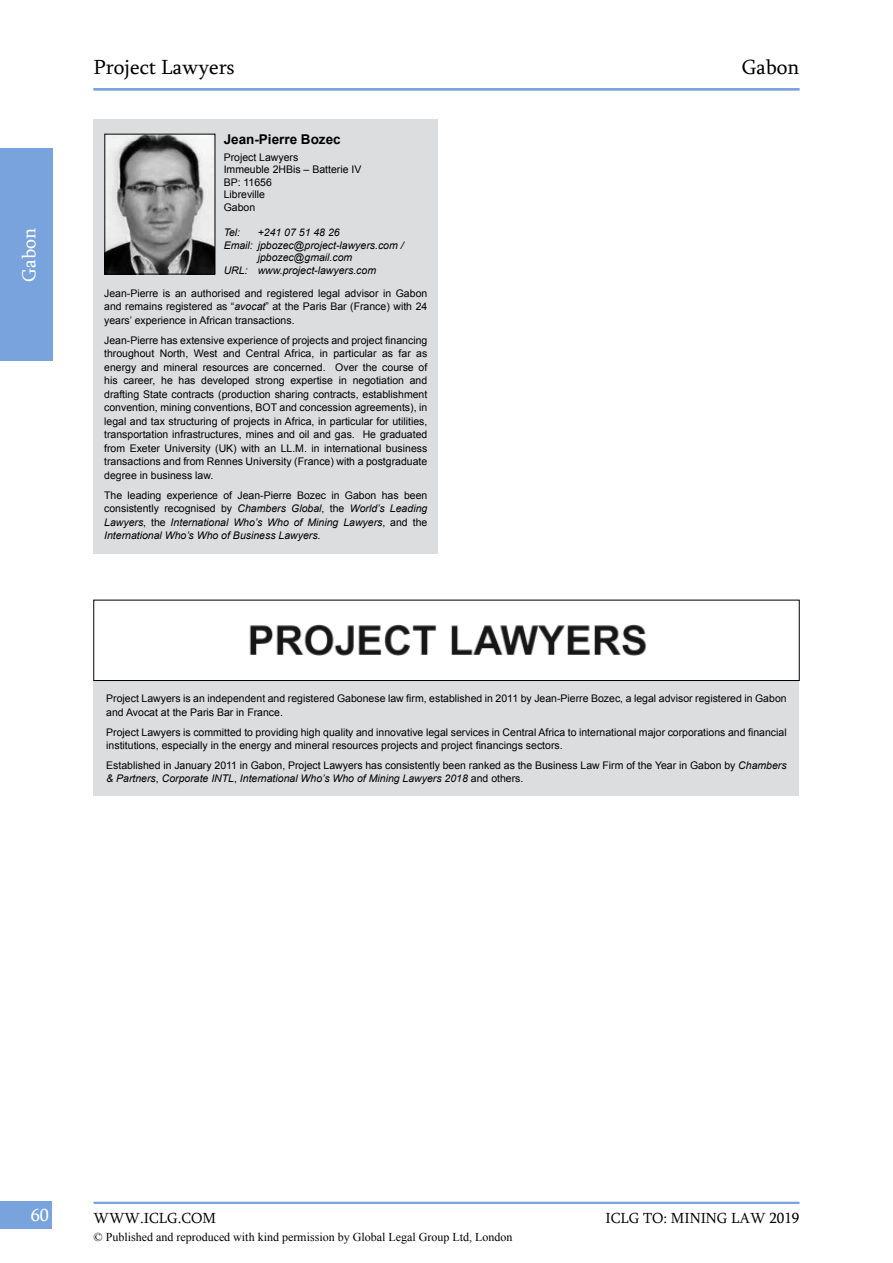
<style>
.page{position:relative;width:893px;height:1263px;background:#fff}
.page>*{position:absolute;margin:0;border:0;box-sizing:border-box;transform-origin:0 0}
.t1{font:21px "Sylfaen";color:#000}
.t2{font:19.5px "Sylfaen";color:#fff}
.t3{font:18px "Sylfaen";color:#fff}
.t4{font:15px "Sylfaen";color:#000}
.t5{font:700 13.5px "Arial";color:#000}
.t6{font:12px "Times New Roman";color:#000}
.t7{font:10.5px/13.5px "Arial";color:#000}
.t8{font:italic 10.5px/13.5px "Arial";color:#000;text-align:justify}
.s1{font-style:italic}
.s2{font-style:normal}
</style>
<div class="page">
<div style="left:0;top:1201px;width:52px;height:28px;background:#79a3dc"></div>
<hr style="left:94px;top:1202px;width:705px;height:2px;background:#79a3dc">
<div style="left:0;top:148px;width:53px;height:213px;background:#79a3dc"></div>
<div style="left:94px;top:681px;width:705px;height:115px;background:#dcddde"></div>
<div style="left:94px;top:119px;width:344px;height:435px;background:#dcddde"></div>
<img style="left:107px;top:136px;width:106px;height:136px">
<div style="left:105px;top:134px;width:110px;height:140px;border:1px solid #000"></div>
<img style="left:249px;top:624px;width:398px;height:32px">
<div style="left:94px;top:600px;width:705px;height:81px;border:1px solid #000"></div>
<hr style="left:94px;top:88px;width:705px;height:2px;background:#79a3dc">
<h2 class="t2" style="left:16px;top:282px;width:55px;rotate:-90deg">Gabon</h2>
<h1 class="t1" style="left:94px;top:53px;width:142px">Project Lawyers</h1>
<h1 class="t1" style="left:742px;top:53px;width:59px">Gabon</h1>
<p class="t5" style="left:224px;top:130px;width:119px">Jean-Pierre Bozec</p>
<p class="t7" style="left:224px;top:151px;width:139px;line-height:12.6px">Project Lawyers<br>Immeuble 2HBis – Batterie IV<br>BP: 11656<br>Libreville<br>Gabon</p>
<p class="t8" style="left:224px;top:226px;width:18px">Tel:</p>
<p class="t8" style="left:258px;top:226px;width:84px">+241 07 51 48 26</p>
<p class="t8" style="left:224px;top:239px;width:182px">Email: jpbozec@project-lawyers.com /</p>
<p class="t8" style="left:258px;top:251px;width:96px">jpbozec@gmail.com</p>
<p class="t8" style="left:224px;top:264px;width:154px">URL: www.project-lawyers.com</p>
<p class="t7" style="left:104px;top:286px;width:325px;text-align:justify">Jean-Pierre is an authorised and registered legal advisor in Gabon and remains registered as “<span class="s1">avocat</span>” at the Paris Bar (France) with 24 years’ experience in African transactions.</p>
<p class="t7" style="left:104px;top:333px;width:325px;text-align:justify">Jean-Pierre has extensive experience of projects and project financing throughout North, West and Central Africa, in particular as far as energy and mineral resources are concerned. Over the course of his career, he has developed strong expertise in negotiation and drafting State contracts (production sharing contracts, establishment convention, mining conventions, BOT and concession agreements), in legal and tax structuring of projects in Africa, in particular for utilities, transportation infrastructures, mines and oil and gas. He graduated from Exeter University (UK) with an LL.M. in international business transactions and from Rennes University (France) with a postgraduate degree in business law.</p>
<p class="t8" style="left:104px;top:488px;width:325px"><span class="s2">The leading experience of Jean-Pierre Bozec in Gabon has been consistently recognised by</span> Chambers Global<span class="s2">, the</span> World’s Leading Lawyers<span class="s2">, the</span> International Who’s Who of Mining Lawyers<span class="s2">, and the </span>International Who’s Who of Business Lawyers<span class="s2">.</span></p>
<p class="t7" style="left:106px;top:692px;width:682px">Project Lawyers is an independent and registered Gabonese law firm, established in 2011 by Jean-Pierre Bozec, a legal advisor registered in Gabon and Avocat at the Paris Bar in France.</p>
<p class="t7" style="left:106px;top:725px;width:682px">Project Lawyers is committed to providing high quality and innovative legal services in Central Africa to international major corporations and financial institutions, especially in the energy and mineral resources projects and project financings sectors.</p>
<p class="t7" style="left:106px;top:758px;width:682px">Established in January 2011 in Gabon, Project Lawyers has consistently been ranked as the Business Law Firm of the Year in Gabon by <span class="s1">Chambers &amp; Partners</span>, <span class="s1">Corporate INTL</span>, <span class="s1">International Who’s Who of Mining Lawyers 2018</span> and others.</p>
<h3 class="t3" style="left:31px;top:1202px;width:20px">60</h3>
<h3 class="t4" style="left:94px;top:1208px;width:124px">WWW.ICLG.COM</h3>
<h3 class="t4" style="left:605px;top:1208px;width:196px">ICLG TO: MINING LAW 2019</h3>
<p class="t6" style="left:94px;top:1229px;width:420px">© Published and reproduced with kind permission by Global Legal Group Ltd, London</p>
</div>
